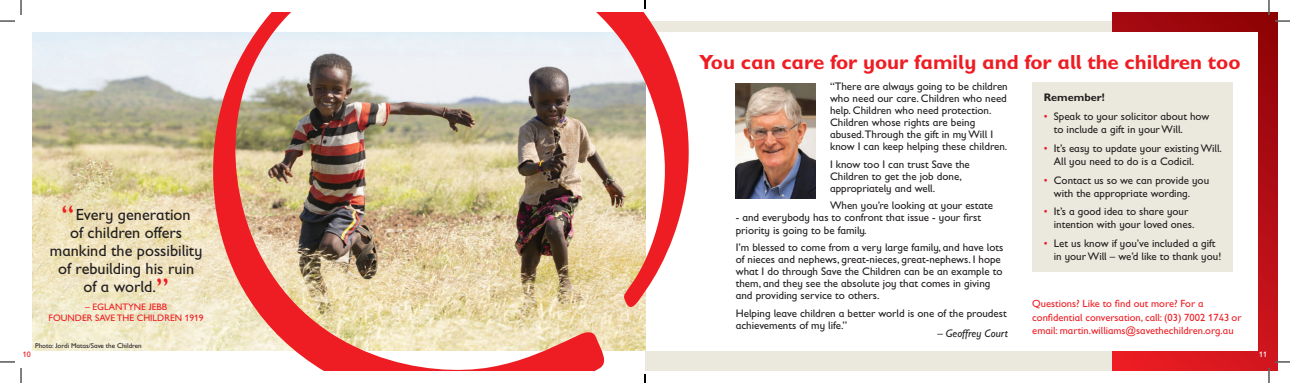
<style>
.page{position:relative;width:1290px;height:383px;background:#fff}
.page>*{position:absolute;margin:0;border:0;box-sizing:border-box;transform-origin:0 0}
.t1{font:700 20.5px "Gill Sans Infant Std";color:#ee1d23}
.t2{font:16.2px/18px "Gill Sans Infant Std";color:#231f20;text-align:center}
.t3{font:11px/12px "Gill Sans Infant Std";color:#231f20}
.t4{font:italic 11px "Gill Sans Infant Std";color:#231f20}
.t5{font:700 11px "Gill Sans Infant Std";color:#231f20}
.t6{font:10.5px/13px "Gill Sans Infant Std";color:#ee1d23}
.t7{font:9.4px/11.3px "Gill Sans Infant Std";color:#ee1d23;text-align:center}
.t8{font:8px "Gill Sans Infant Std";color:#ee1d23}
.t9{font:8px "Gill Sans Infant Std";color:#fff}
.t10{font:7px "Gill Sans Infant Std";color:#231f20}
.s1{font-size:29.7px;color:#ee1d23}
.s2{color:#ee1d23}
</style>
<div class="page">
<div style="left:645px;top:21px;width:487px;height:349px;background:#ebe8dd"></div>
<svg style="left:1112px;top:12px;width:165px;height:358px;background:#b8161c"></svg>
<div style="left:645px;top:32px;width:612px;height:318px;background:#fff"></div>
<img style="left:32px;top:32px;width:166px;height:74px">
<svg style="left:32px;top:106px;width:166px;height:245px;background:#e1d7b0"></svg>
<img style="left:198px;top:12px;width:505px;height:358px">
<div style="left:1032px;top:82px;width:201px;height:189px;background:#ebe8dd"></div>
<img style="left:735px;top:83px;width:80px;height:115px">
<svg style="left:0;top:0;width:22px;height:22px"></svg>
<svg style="left:0;top:361px;width:22px;height:21px"></svg>
<svg style="left:1268px;top:0;width:21px;height:22px"></svg>
<svg style="left:1268px;top:361px;width:21px;height:21px"></svg>
<h2 class="t2" style="left:50px;top:205px;width:154px"><span class="s1">“</span>Every generation<br>of children offers mankind the possibility of rebuilding his ruin of a world.<span class="s1">”</span></h2>
<p class="t7" style="left:49px;top:300px;width:156px">– EGLANTYNE JEBB<br>FOUNDER SAVE THE CHILDREN 1919</p>
<p class="t10" style="left:35px;top:341px;width:108px">Photo: Jordi Matas/Save the Children</p>
<h1 class="t1" style="left:699px;top:50px;width:542px">You can care for your family and for all the children too</h1>
<p class="t3" style="left:830px;top:80px;width:179px">“There are always going to be children who need our care. Children who need help. Children who need protection.<br>Children whose rights are being abused.Through the gift in my Will I know I can keep helping these children.</p>
<p class="t3" style="left:830px;top:158px;width:141px">I know too I can trust Save the<br>Children to get the job done, appropriately and well.</p>
<p class="t3" style="left:830px;top:199px;width:165px">When you’re looking at your estate</p>
<p class="t3" style="left:735px;top:211px;width:247px">- and everybody has to confront that issue - your first priority is going to be family.</p>
<p class="t3" style="left:735px;top:241px;width:269px">I’m blessed to come from a very large family, and have lots of nieces and nephews, great-nieces, great-nephews. I hope what I do through Save the Children can be an example to them, and they see the absolute joy that comes in giving and providing service to others.</p>
<p class="t3" style="left:735px;top:307px;width:272px">Helping leave children a better world is one of the proudest achievements of my life.”</p>
<p class="t6" style="left:1032px;top:297px;width:211px">Questions? Like to find out more? For a confidential conversation, call: (03) 7002 1743 or email: martin.williams@savethechildren.org.au</p>
<p class="t5" style="left:1043px;top:91px;width:63px">Remember!</p>
<p class="t3" style="left:1053px;top:110px;width:157px;line-height:13px;text-indent:-10px"><span class="s2">•</span> Speak to your solicitor about how to include a gift in your Will.</p>
<p class="t3" style="left:1053px;top:141px;width:170px;line-height:13px;text-indent:-10px"><span class="s2">•</span> It’s easy to update your existing Will.<br>All you need to do is a Codicil.</p>
<p class="t3" style="left:1053px;top:173px;width:157px;line-height:13px;text-indent:-10px"><span class="s2">•</span> Contact us so we can provide you with the appropriate wording.</p>
<p class="t3" style="left:1053px;top:205px;width:142px;line-height:13px;text-indent:-10px"><span class="s2">•</span> It’s a good idea to share your intention with your loved ones.</p>
<p class="t3" style="left:1053px;top:236px;width:169px;line-height:13px;text-indent:-10px"><span class="s2">•</span> Let us know if you’ve included a gift in your Will – we’d like to thank you!</p>
<p class="t4" style="left:937px;top:326px;width:72px">– Geoffrey Court</p>
<p class="t8" style="left:23px;top:349px;width:9px">10</p>
<p class="t9" style="left:1258px;top:349px;width:9px">11</p>
</div>
